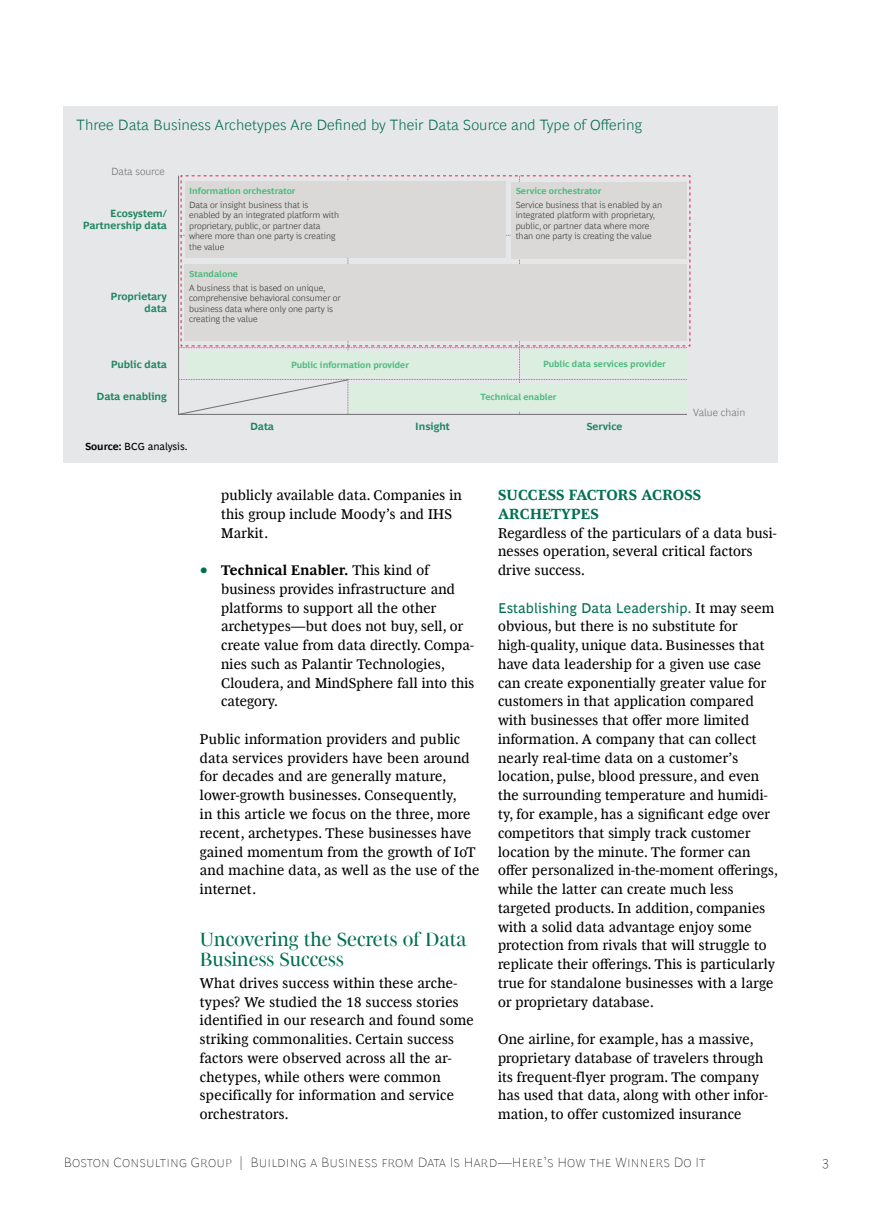
<style>
.page{position:relative;width:893px;height:1212px;background:#fff}
.page>*{position:absolute;margin:0;border:0;box-sizing:border-box;transform-origin:0 0}
.t1{font:19.5px/20.2px "Henderson BCG Serif Head";letter-spacing:.005em;color:#006f51}
.t2{font:300 15px "Henderson BCG Sans";letter-spacing:.005em;color:#006f51}
.t3{font:700 15px/18.8px "Henderson BCG Serif";letter-spacing:.015em;color:#006f51}
.t4{font:14.25px/18.8px "Henderson BCG Serif";letter-spacing:.015em;color:#000}
.t5{font:14.25px "Henderson BCG Sans";letter-spacing:.015em;color:#006f51}
.t6{font:100 13.5px "Henderson BCG Sans";letter-spacing:.01em;color:#000}
.t7{font:700 10.5px/12px "Henderson BCG Sans";color:#1d8660;text-align:right}
.t8{font:300 10.5px "Henderson BCG Sans";color:#707071}
.t9{font:10.5px "Henderson BCG Sans";color:#000}
.t10{font:300 9px/10.5px "Henderson BCG Sans";color:#333}
.t11{font:700 9px "Henderson BCG Sans";color:#4bba7d}
.s1{font-weight:700}
.s2{font-size:18px;color:#006f51}
.s3{font-family:"Henderson BCG Serif";color:#000}
</style>
<div class="page">
<div style="left:64px;top:106px;width:714px;height:357px;background:#e6e7e8"></div>
<svg style="left:178px;top:175px;width:513px;height:240px"></svg>
<p class="t2" style="left:77px;top:114px;width:567px">Three Data Business Archetypes Are Defined by Their Data Source and Type of Offering</p>
<p class="t8" style="left:111px;top:164px;width:55px">Data source</p>
<p class="t7" style="left:83px;top:207px;width:85px">Ecosystem/<br>Partnership data</p>
<p class="t7" style="left:110px;top:289px;width:58px">Proprietary data</p>
<p class="t7" style="left:111px;top:357px;width:58px">Public data</p>
<p class="t7" style="left:97px;top:390px;width:72px">Data enabling</p>
<p class="t11" style="left:189px;top:184px;width:108px">Information orchestrator</p>
<p class="t11" style="left:516px;top:185px;width:87px">Service orchestrator</p>
<p class="t10" style="left:189px;top:199px;width:151px">Data or insight business that is enabled by an integrated platform with proprietary, public, or partner data where more than one party is creating the value</p>
<p class="t10" style="left:516px;top:199px;width:148px">Service business that is enabled by an integrated platform with proprietary, public, or partner data where more than one party is creating the value</p>
<p class="t10" style="left:189px;top:281px;width:153px">A business that is based on unique, comprehensive behavioral consumer or business data where only one party is creating the value</p>
<p class="t11" style="left:189px;top:267px;width:50px">Standalone</p>
<p class="t11" style="left:291px;top:358px;width:120px">Public information provider</p>
<p class="t11" style="left:543px;top:357px;width:124px">Public data services provider</p>
<p class="t11" style="left:480px;top:391px;width:78px">Technical enabler</p>
<p class="t7" style="left:250px;top:419px;width:25px">Data</p>
<p class="t7" style="left:415px;top:419px;width:36px">Insight</p>
<p class="t7" style="left:586px;top:419px;width:38px">Service</p>
<p class="t9" style="left:85px;top:439px;width:104px"><span class="s1">Source:</span> BCG analysis.</p>
<p class="t8" style="left:693px;top:405px;width:54px">Value chain</p>
<p class="t4" style="left:221px;top:485px;width:242px">publicly available data. Companies in this group include Moody’s and IHS<br>Markit.</p>
<p class="t4" style="left:221px;top:560px;width:255px;text-indent:-21px"><span class="s2">•</span> <span class="s1">Technical Enabler.</span> This kind of business provides infrastructure and platforms to support all the other archetypes—but does not buy, sell, or create value from data directly. Compa&shy;nies such as Palantir Technologies, Cloudera, and MindSphere fall into this category.</p>
<p class="t4" style="left:200px;top:728px;width:281px">Public information providers and public data services providers have been around for decades and are generally mature, lower-growth businesses. Consequently,<br>in this article we focus on the three, more recent, archetypes. These businesses have gained momentum from the growth of IoT and machine data, as well as the use of the internet.</p>
<h1 class="t1" style="left:200px;top:928px;width:268px">Uncovering the Secrets of Data<br>Business Success</h1>
<p class="t4" style="left:200px;top:972px;width:275px">What drives success within these arche&shy;types? We studied the 18 success stories identified in our research and found some striking commonalities. Certain success factors were observed across all the ar&shy;chetypes, while others were common specifically for information and service orchestrators.</p>
<p class="t3" style="left:498px;top:484px;width:205px">SUCCESS FACTORS ACROSS<br>ARCHETYPES</p>
<p class="t4" style="left:498px;top:522px;width:280px">Regardless of the particulars of a data busi&shy;nesses operation, several critical factors drive success.</p>
<p class="t5" style="left:498px;top:597px;width:278px">Establishing Data Leadership. <span class="s3">It may seem</span></p>
<p class="t4" style="left:498px;top:616px;width:281px">obvious, but there is no substitute for high-quality, unique data. Businesses that have data leadership for a given use case can create exponentially greater value for customers in that application compared with businesses that offer more limited information. A company that can collect nearly real-time data on a customer’s location, pulse, blood pressure, and even the surrounding temperature and humidi&shy;ty, for example, has a significant edge over competitors that simply track customer location by the minute. The former can offer personalized in-the-moment offerings, while the latter can create much less targeted products. In addition, companies with a solid data advantage enjoy some protection from rivals that will struggle to replicate their offerings. This is particularly true for standalone businesses with a large or proprietary database.</p>
<p class="t4" style="left:498px;top:1029px;width:271px">One airline, for example, has a massive, proprietary database of travelers through its frequent-flyer program. The company has used that data, along with other infor&shy;mation, to offer customized insurance</p>
<p class="t6" style="left:64px;top:1152px;width:643px">Boston Consulting Group | Building a Business from Data Is Hard—Here’s How the Winners Do It</p>
<p class="t6" style="left:822px;top:1152px;width:9px">3</p>
</div>
